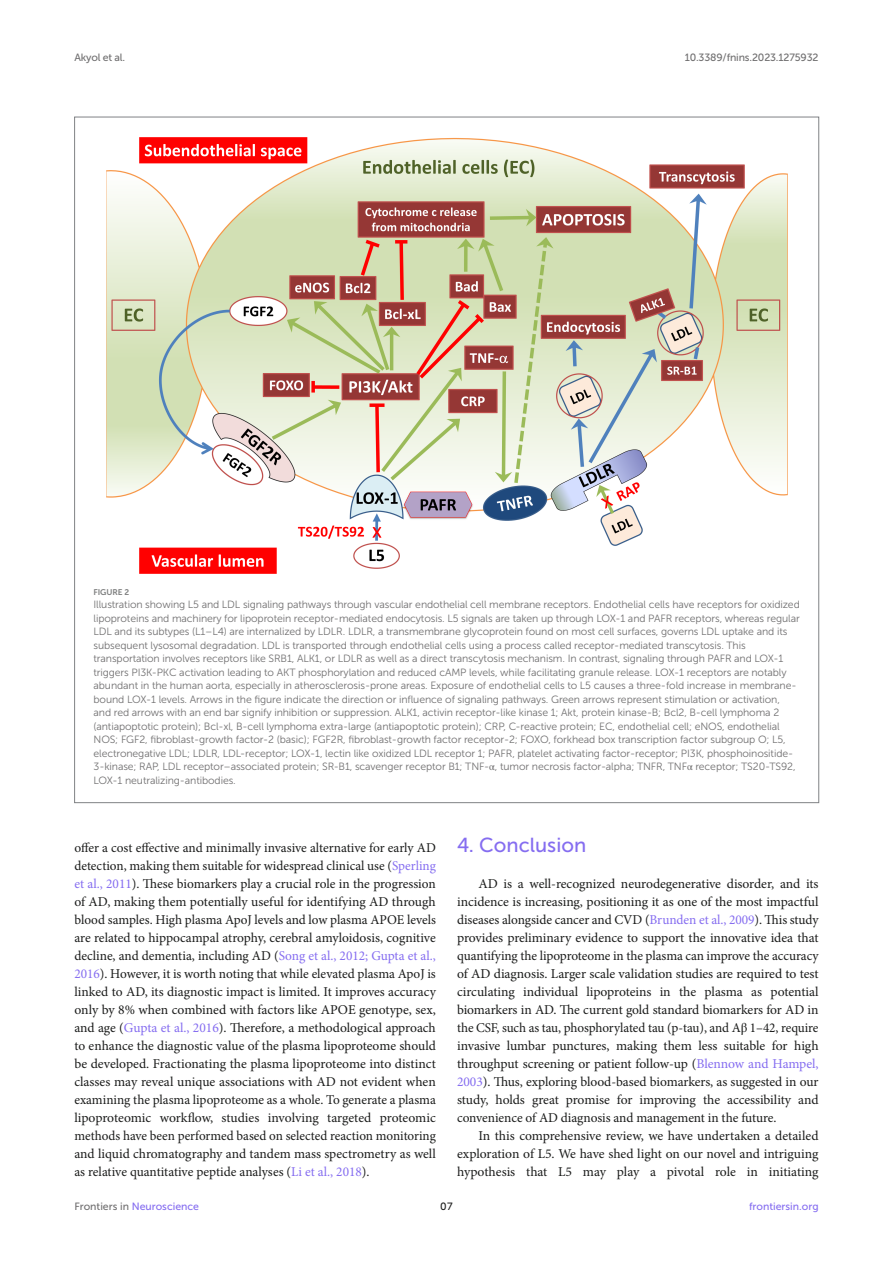
<style>
.page{position:relative;width:893px;height:1263px;background:#fff}
.page>*{position:absolute;margin:0;border:0;box-sizing:border-box;transform-origin:0 0}
.HEAD_1{font:20.25px "Museo Sans 500";color:#856df0}
.TEXT_FLUSH{font:13.5px/18px "Minion Pro";letter-spacing:-.005em;color:#1b1c1b;text-align:justify}
.TEXT{font:13.5px/18px "Minion Pro";color:#1b1c1b;text-align:justify}
.FIG_LEG{font:10.5px/13.5px "Museo Sans 300";letter-spacing:-.01em;color:#706f70}
.t1{font:10.5px "Museo Sans 500";color:#856df0}
.t2{font:10.5px "Museo Sans 500";letter-spacing:-.015em;color:#706f70}
.t3{font:10.5px "Museo Sans 500";color:#1b1c1b}
.FIG_HD{font:8.25px "Museo Sans 700";letter-spacing:-.01em;color:#7e7f7f}
.s1{font-family:"STIX General"}
.s2{color:#856df0}
.s3{color:#706f70}
</style>
<div class="page">
<img style="left:106px;top:137px;width:682px;height:437px">
<p class="t2" style="left:74px;top:51px;width:52px">Akyol et al.</p>
<p class="t2" style="left:685px;top:51px;width:135px">10.3389/fnins.2023.1275932</p>
<p class="FIG_HD" style="left:94px;top:587px;width:37px">FIGURE 2</p>
<p class="FIG_LEG" style="left:94px;top:598px;width:708px">Illustration showing L5 and LDL signaling pathways through vascular endothelial cell membrane receptors. Endothelial cells have receptors for oxidized lipoproteins and machinery for lipoprotein receptor-mediated endocytosis. L5 signals are taken up through LOX-1 and PAFR receptors, whereas regular LDL and its subtypes (L1–L4) are internalized by LDLR. LDLR, a transmembrane glycoprotein found on most cell surfaces, governs LDL uptake and its subsequent lysosomal degradation. LDL is transported through endothelial cells using a process called receptor-mediated transcytosis. This transportation involves receptors like SRB1, ALK1, or LDLR as well as a direct transcytosis mechanism. In contrast, signaling through PAFR and LOX-1 triggers PI3K-PKC activation leading to AKT phosphorylation and reduced cAMP levels, while facilitating granule release. LOX-1 receptors are notably abundant in the human aorta, especially in atherosclerosis-prone areas. Exposure of endothelial cells to L5 causes a three-fold increase in membrane&shy;bound LOX-1 levels. Arrows in the figure indicate the direction or influence of signaling pathways. Green arrows represent stimulation or activation, and red arrows with an end bar signify inhibition or suppression. ALK1, activin receptor-like kinase 1; Akt, protein kinase-B; Bcl2, B-cell lymphoma 2 (antiapoptotic protein); Bcl-xl, B-cell lymphoma extra-large (antiapoptotic protein); CRP, C-reactive protein; EC, endothelial cell; eNOS, endothelial NOS; FGF2, fibroblast-growth factor-2 (basic); FGF2R, fibroblast-growth factor receptor-2; FOXO, forkhead box transcription factor subgroup O; L5, electronegative LDL; LDLR, LDL-receptor; LOX-1, lectin like oxidized LDL receptor 1; PAFR, platelet activating factor-receptor; PI3K, phosphoinositide-3-kinase; RAP, LDL receptor–associated protein; SR-B1, scavenger receptor B1; TNF-<span class="s1">α</span>, tumor necrosis factor-alpha; TNFR, TNF<span class="s1">α</span> receptor; TS20-TS92, LOX-1 neutralizing-antibodies.</p>
<p class="TEXT_FLUSH" style="left:74px;top:839px;width:363px">offer a cost effective and minimally invasive alternative for early AD detection, making them suitable for widespread clinical use (<span class="s2">Sperling et al., 2011</span>). These biomarkers play a crucial role in the progression of AD, making them potentially useful for identifying AD through blood samples. High plasma ApoJ levels and low plasma APOE levels are related to hippocampal atrophy, cerebral amyloidosis, cognitive decline, and dementia, including AD (<span class="s2">Song et al., 2012; Gupta et al., 2016</span>). However, it is worth noting that while elevated plasma ApoJ is linked to AD, its diagnostic impact is limited. It improves accuracy only by 8% when combined with factors like APOE genotype, sex, and age (<span class="s2">Gupta et al., 2016</span>). Therefore, a methodological approach to enhance the diagnostic value of the plasma lipoproteome should be developed. Fractionating the plasma lipoproteome into distinct classes may reveal unique associations with AD not evident when examining the plasma lipoproteome as a whole. To generate a plasma lipoproteomic workflow, studies involving targeted proteomic methods have been performed based on selected reaction monitoring and liquid chromatography and tandem mass spectrometry as well as relative quantitative peptide analyses (<span class="s2">Li et al., 2018</span>).</p>
<p class="HEAD_1" style="left:457px;top:834px;width:131px">4. Conclusion</p>
<p class="TEXT_FLUSH" style="left:457px;top:875px;width:363px;text-indent:21px">AD is a well-recognized neurodegenerative disorder, and its incidence is increasing, positioning it as one of the most impactful diseases alongside cancer and CVD (<span class="s2">Brunden et al., 2009</span>). This study provides preliminary evidence to support the innovative idea that quantifying the lipoproteome in the plasma can improve the accuracy of AD diagnosis. Larger scale validation studies are required to test circulating individual lipoproteins in the plasma as potential biomarkers in AD. The current gold standard biomarkers for AD in the CSF, such as tau, phosphorylated tau (p-tau), and A<span class="s1">β</span> 1–42, require invasive lumbar punctures, making them less suitable for high throughput screening or patient follow-up (<span class="s2">Blennow and Hampel, 2003</span>). Thus, exploring blood-based biomarkers, as suggested in our study, holds great promise for improving the accessibility and convenience of AD diagnosis and management in the future.</p>
<p class="TEXT" style="left:457px;top:1127px;width:363px;text-indent:21px">In this comprehensive review, we have undertaken a detailed exploration of L5. We have shed light on our novel and intriguing hypothesis that L5 may play a pivotal role in initiating</p>
<p class="t1" style="left:74px;top:1200px;width:126px"><span class="s3">Frontiers in</span> Neuroscience</p>
<p class="t3" style="left:440px;top:1200px;width:14px">07</p>
<p class="t1" style="left:749px;top:1200px;width:71px">frontiersin.org</p>
</div>
